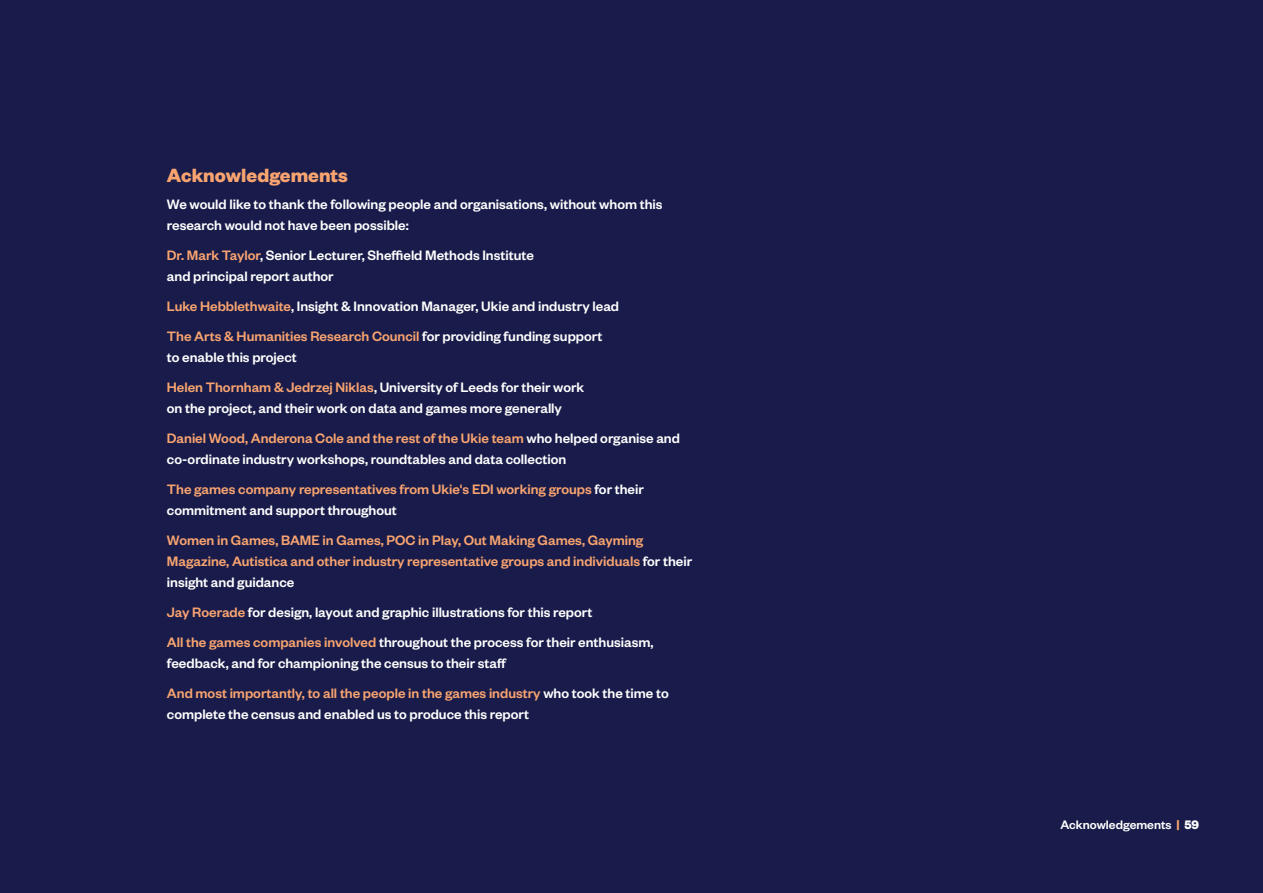
<style>
.page{position:relative;width:1263px;height:893px;background:#191c4a}
.page>*{position:absolute;margin:0;border:0;box-sizing:border-box;transform-origin:0 0}
.t1{font:700 21px "Founders Grotesk";color:#f9a470}
.t2{font:500 15px/30px "Founders Grotesk";color:#fff}
.t3{font:500 15px/21px "Founders Grotesk";color:#f9a470}
.t4{font:500 13.5px "Founders Grotesk";color:#fff}
.s1{color:#f9a470}
.s2{color:#fff}
.s3{font-weight:700;color:#f9a470}
.s4{font-weight:700}
</style>
<div class="page">
<h1 class="t1" style="left:167px;top:161px;width:182px">Acknowledgements</h1>
<p class="t2" style="left:167px;top:192px;width:497px;line-height:21px">We would like to thank the following people and organisations, without whom this research would not have been possible:</p>
<p class="t2" style="left:167px;top:243px;width:368px;line-height:21px"><span class="s1">Dr. Mark Taylor</span>, Senior Lecturer, Sheffield Methods Institute and principal report author</p>
<p class="t2" style="left:167px;top:290px;width:454px"><span class="s1">Luke Hebblethwaite</span>, Insight &amp; Innovation Manager, Ukie and industry lead<br><span class="s1">The Arts &amp; Humanities Research Council</span> for providing funding support</p>
<p class="t2" style="left:167px;top:341px;width:419px">to enable this project<br><span class="s1">Helen Thornham &amp; Jedrzej Niklas</span>, University of Leeds for their work</p>
<p class="t2" style="left:167px;top:392px;width:515px">on the project, and their work on data and games more generally<br><span class="s1">Daniel Wood, Anderona Cole and the rest of the Ukie team</span> who helped organise and</p>
<p class="t2" style="left:167px;top:443px;width:478px">co-ordinate industry workshops, roundtables and data collection<br><span class="s1">The games company representatives from Ukie's EDI working groups</span> for their</p>
<p class="t2" style="left:167px;top:494px;width:231px">commitment and support throughout</p>
<p class="t3" style="left:167px;top:528px;width:527px">Women in Games, BAME in Games, POC in Play, Out Making Games, Gayming<br>Magazine, Autistica and other industry representative groups and individuals <span class="s2">for their insight and guidance</span></p>
<p class="t2" style="left:167px;top:596px;width:488px"><span class="s1">Jay Roerade</span> for design, layout and graphic illustrations for this report<br><span class="s1">All the games companies involved</span> throughout the process for their enthusiasm,</p>
<p class="t2" style="left:167px;top:647px;width:503px">feedback, and for championing the census to their staff<br><span class="s1">And most importantly, to all the people in the games industry</span> who took the time to</p>
<p class="t2" style="left:167px;top:698px;width:364px">complete the census and enabled us to produce this report</p>
<p class="t4" style="left:1060px;top:817px;width:140px">Acknowledgements <span class="s3">|</span> <span class="s4">59</span></p>
</div>
